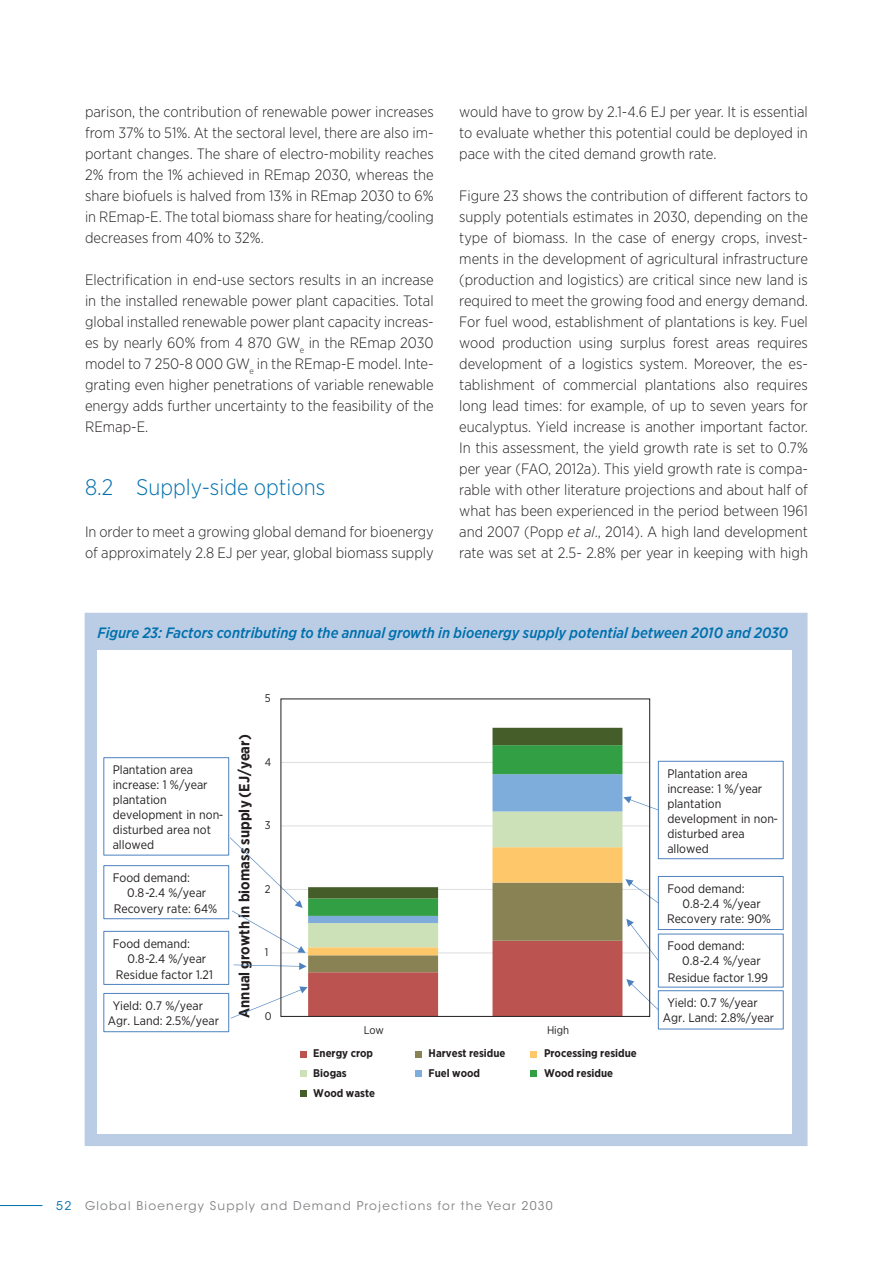
<style>
.page{position:relative;width:893px;height:1263px;background:#fff}
.page>*{position:absolute;margin:0;border:0;box-sizing:border-box;transform-origin:0 0}
.Zü-1-1{font:300 22.5px "Gotham Narrow";color:#0070ad}
.Bodytext{font:300 15px/21px "Gotham Narrow";color:#231f20;text-align:justify}
.t1{font:italic 500 15px "Gotham Narrow";color:#0070ad}
.t2{font:700 14.85px "Gotham Narrow";color:#231f20}
.t3{font:12.3px/15px "Gotham Narrow";color:#231f20}
.t4{font:12px "ITC Avant Garde Std";letter-spacing:.1em;color:#808285}
.t5{font:700 11.1px "Gotham Narrow";color:#231f20}
.t6{font:11.1px "Gotham Narrow";letter-spacing:-.005em;color:#231f20}
.s1{font-style:italic}
.s2{color:#0070ad}
</style>
<div class="page">
<hr style="left:0;top:1205px;width:43px;height:1px;background:#0070ad">
<div style="left:85px;top:613px;width:722px;height:533px;background:#bacde5"></div>
<div style="left:97px;top:650px;width:695px;height:483px;background:#fff"></div>
<hr style="left:281px;top:762px;width:369px;height:1px;background:#dcdddf">
<svg style="left:492px;top:728px;width:130px;height:68px;background:#51946f"></svg>
<svg style="left:300px;top:1051px;width:6px;height:6px"></svg>
<div style="left:415px;top:1051px;width:7px;height:6px;background:#888254"></div>
<svg style="left:531px;top:1051px;width:6px;height:6px"></svg>
<svg style="left:300px;top:1071px;width:6px;height:6px"></svg>
<div style="left:415px;top:1071px;width:7px;height:6px;background:#7faddb"></div>
<svg style="left:531px;top:1071px;width:6px;height:6px"></svg>
<svg style="left:300px;top:1090px;width:6px;height:6px"></svg>
<div style="left:658px;top:990px;width:126px;height:39px;border:1px solid #4d82bf"></div>
<div style="left:103px;top:993px;width:126px;height:39px;border:1px solid #4d82bf"></div>
<div style="left:658px;top:876px;width:126px;height:54px;border:1px solid #4d82bf"></div>
<div style="left:658px;top:761px;width:126px;height:98px;border:1px solid #4d82bf"></div>
<div style="left:103px;top:931px;width:126px;height:54px;border:1px solid #4d82bf"></div>
<div style="left:103px;top:865px;width:126px;height:54px;border:1px solid #4d82bf"></div>
<div style="left:103px;top:757px;width:126px;height:98px;border:1px solid #4d82bf"></div>
<svg style="left:230px;top:796px;width:429px;height:222px"></svg>
<div style="left:281px;top:698px;width:369px;height:319px;border:1px solid #231f20"></div>
<p class="Bodytext" style="left:85px;top:101px;width:350px">parison, the contribution of renewable power increases from 37% to 51%. At the sectoral level, there are also im&shy;portant changes. The share of electro-mobility reaches 2% from the 1% achieved in REmap 2030, whereas the share biofuels is halved from 13% in REmap 2030 to 6% in REmap-E. The total biomass share for heating/cooling decreases from 40% to 32%.</p>
<p class="Bodytext" style="left:85px;top:269px;width:350px">Electrification in end-use sectors results in an increase in the installed renewable power plant capacities. Total global installed renewable power plant capacity increas&shy;es by nearly 60% from 4 870 GW<sub>e</sub> in the REmap 2030 model to 7 250-8 000 GW<sub>e</sub> in the REmap-E model. Inte&shy;grating even higher penetrations of variable renewable energy adds further uncertainty to the feasibility of the REmap-E.</p>
<p class="Zü-1-1" style="left:85px;top:474px;width:242px">8.2 Supply-side options</p>
<p class="Bodytext" style="left:85px;top:521px;width:350px">In order to meet a growing global demand for bioenergy of approximately 2.8 EJ per year, global biomass supply</p>
<p class="Bodytext" style="left:459px;top:101px;width:350px">would have to grow by 2.1-4.6 EJ per year. It is essential to evaluate whether this potential could be deployed in pace with the cited demand growth rate.</p>
<p class="Bodytext" style="left:459px;top:185px;width:350px;text-align:left">Figure 23 shows the contribution of different factors to supply potentials estimates in 2030, depending on the type of biomass. In the case of energy crops, invest&shy;ments in the development of agricultural infrastructure (production and logistics) are critical since new land is required to meet the growing food and energy demand.<br>For fuel wood, establishment of plantations is key. Fuel wood production using surplus forest areas requires development of a logistics system. Moreover, the es&shy;tablishment of commercial plantations also requires long lead times: for example, of up to seven years for eucalyptus. Yield increase is another important factor.<br>In this assessment, the yield growth rate is set to 0.7% per year (FAO, 2012a). This yield growth rate is compa&shy;rable with other literature projections and about half of what has been experienced in the period between 1961 and 2007 (Popp <span class="s1">et al</span>., 2014). A high land development rate was set at 2.5- 2.8% per year in keeping with high</p>
<p class="t1" style="left:97px;top:623px;width:692px">Figure 23: Factors contributing to the annual growth in bioenergy supply potential between 2010 and 2030</p>
<p class="t6" style="left:265px;top:691px;width:7px">5</p>
<p class="t2" style="left:235px;top:1018px;width:285px;rotate:-90deg">Annual growth in biomass supply (EJ/year)</p>
<p class="t6" style="left:265px;top:755px;width:8px">4</p>
<p class="t3" style="left:113px;top:762px;width:112px">Plantation area increase: 1 %/year plantation development in non&shy;disturbed area not allowed</p>
<p class="t3" style="left:667px;top:765px;width:112px">Plantation area increase: 1 %/year plantation development in non&shy;disturbed area allowed</p>
<p class="t6" style="left:265px;top:818px;width:7px">3</p>
<p class="t3" style="left:127px;top:870px;width:80px;text-indent:-15px">Food demand:<br>0.8-2.4 %/year</p>
<p class="t3" style="left:683px;top:880px;width:80px;text-indent:-15px">Food demand:<br>0.8-2.4 %/year</p>
<p class="t6" style="left:265px;top:882px;width:7px">2</p>
<p class="t3" style="left:114px;top:901px;width:105px">Recovery rate: 64%</p>
<p class="t3" style="left:667px;top:910px;width:106px">Recovery rate: 90%</p>
<p class="t3" style="left:127px;top:935px;width:80px;text-indent:-15px">Food demand:<br>0.8-2.4 %/year</p>
<p class="t3" style="left:682px;top:938px;width:80px;text-indent:-15px">Food demand:<br>0.8-2.4 %/year</p>
<p class="t6" style="left:265px;top:945px;width:5px">1</p>
<p class="t3" style="left:116px;top:967px;width:98px">Residue factor 1.21</p>
<p class="t3" style="left:668px;top:970px;width:102px">Residue factor 1.99</p>
<p class="t3" style="left:113px;top:997px;width:92px">Yield: 0.7 %/year</p>
<p class="t3" style="left:667px;top:995px;width:92px">Yield: 0.7 %/year</p>
<p class="t6" style="left:265px;top:1009px;width:8px">0</p>
<p class="t3" style="left:108px;top:1013px;width:113px">Agr. Land: 2.5%/year</p>
<p class="t3" style="left:663px;top:1010px;width:113px">Agr. Land: 2.8%/year</p>
<p class="t6" style="left:364px;top:1023px;width:22px">Low</p>
<p class="t6" style="left:547px;top:1023px;width:24px">High</p>
<p class="t5" style="left:313px;top:1046px;width:61px">Energy crop</p>
<p class="t5" style="left:429px;top:1046px;width:78px">Harvest residue</p>
<p class="t5" style="left:544px;top:1046px;width:94px">Processing residue</p>
<p class="t5" style="left:313px;top:1066px;width:35px">Biogas</p>
<p class="t5" style="left:429px;top:1066px;width:53px">Fuel wood</p>
<p class="t5" style="left:544px;top:1066px;width:71px">Wood residue</p>
<p class="t5" style="left:313px;top:1085px;width:63px">Wood waste</p>
<p class="t4" style="left:56px;top:1198px;width:498px"><span class="s2">52</span> Global Bioenergy Supply and Demand Projections for the Year 2030</p>
</div>
